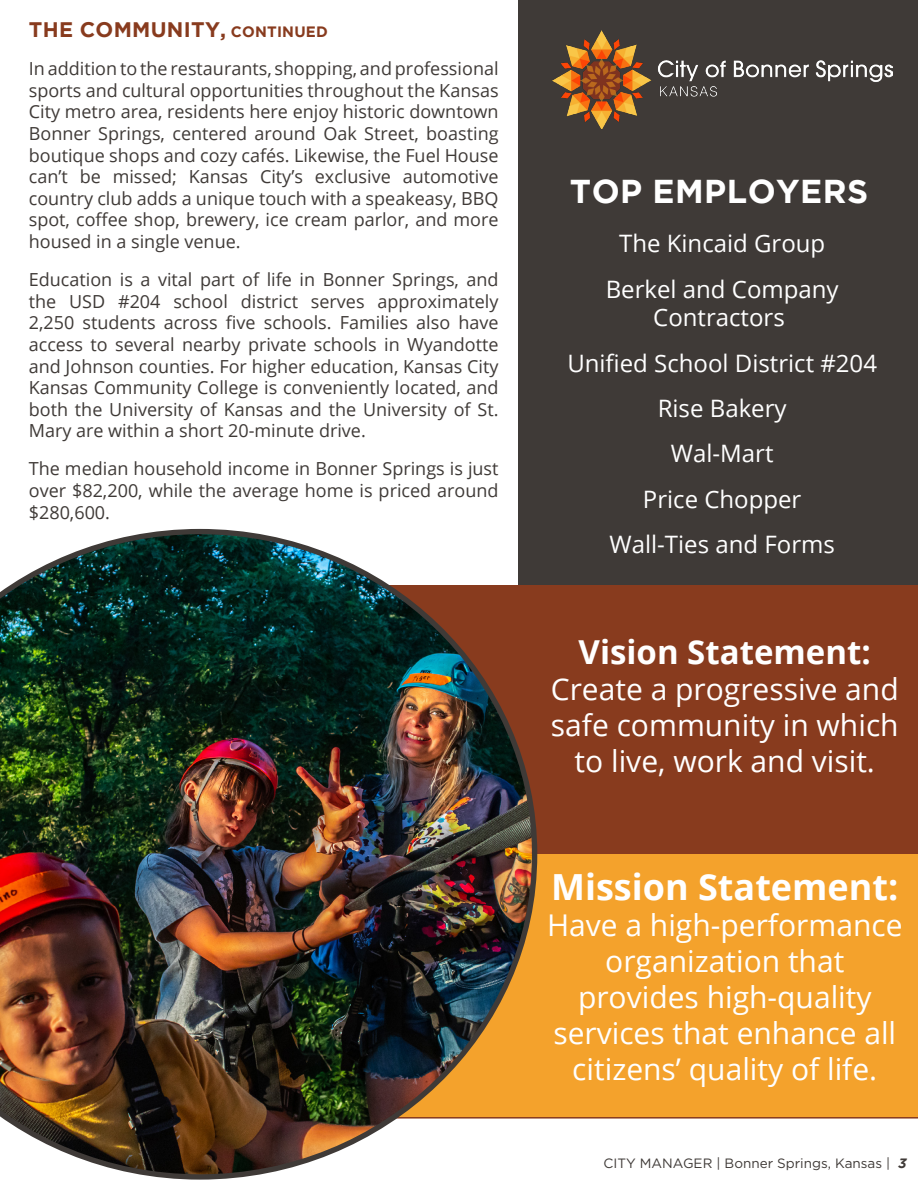
<style>
.page{position:relative;width:918px;height:1188px;background:#fff}
.page>*{position:absolute;margin:0;border:0;box-sizing:border-box;transform-origin:0 0}
.t1{font:700 36px "Open Sans";color:#fff}
.t2{font:700 33px "Open Sans";color:#fff}
.t3{font:700 33px "Gotham";letter-spacing:.015em;color:#fff}
.t4{font:30px/36px "Open Sans";color:#fff;text-align:center}
.text{font:24px/28.8px "Open Sans";color:#fff;text-align:center}
.t5{font:700 21px "Gotham";letter-spacing:.015em;color:#883b1e}
.text-2{font:18px/21.6px "Open Sans";color:#3f3a37;text-align:justify}
.t6{font:13.5px "Gotham";color:#3f3a37}
.s1{font-size:15px}
.s2{font-weight:700;font-style:italic}
</style>
<div class="page">
<div style="left:518px;top:0;width:400px;height:585px;background:#3f3a37"></div>
<div style="left:537px;top:854px;width:381px;height:265px;background:#f4a22c"></div>
<div style="left:226px;top:586px;width:692px;height:268px;background:#883b1e"></div>
<img style="left:0;top:529px;width:537px;height:651px">
<img style="left:553px;top:31px;width:340px;height:98px">
<p class="t5" style="left:29px;top:18px;width:300px">THE COMMUNITY, <span class="s1">CONTINUED</span></p>
<p class="text-2" style="left:29px;top:57px;width:471px">In addition to the restaurants, shopping, and professional sports and cultural opportunities throughout the Kansas City metro area, residents here enjoy historic downtown Bonner Springs, centered around Oak Street, boasting boutique shops and cozy cafés. Likewise, the Fuel House can’t be missed; Kansas City’s exclusive automotive country club adds a unique touch with a speakeasy, BBQ spot, coffee shop, brewery, ice cream parlor, and more housed in a single venue.</p>
<p class="text-2" style="left:29px;top:268px;width:471px">Education is a vital part of life in Bonner Springs, and the USD #204 school district serves approximately 2,250 students across five schools. Families also have access to several nearby private schools in Wyandotte and Johnson counties. For higher education, Kansas City Kansas Community College is conveniently located, and both the University of Kansas and the University of St.<br>Mary are within a short 20-minute drive.</p>
<p class="text-2" style="left:29px;top:458px;width:471px">The median household income in Bonner Springs is just over $82,200, while the average home is priced around $280,600.</p>
<p class="t3" style="left:570px;top:172px;width:300px">TOP EMPLOYERS</p>
<p class="text" style="left:619px;top:229px;width:208px">The Kincaid Group</p>
<p class="text" style="left:606px;top:274px;width:235px">Berkel and Company<br>Contractors</p>
<p class="text" style="left:567px;top:348px;width:311px">Unified School District #204</p>
<p class="text" style="left:658px;top:393px;width:130px">Rise Bakery</p>
<p class="text" style="left:671px;top:439px;width:104px">Wal-Mart</p>
<p class="text" style="left:643px;top:484px;width:160px">Price Chopper</p>
<p class="text" style="left:609px;top:529px;width:227px">Wall-Ties and Forms</p>
<p class="t2" style="left:579px;top:629px;width:294px">Vision Statement:</p>
<p class="t4" style="left:551px;top:671px;width:349px">Create a progressive and safe community in which to live, work and visit.</p>
<p class="t1" style="left:551px;top:862px;width:349px">Mission Statement:</p>
<p class="t4" style="left:547px;top:907px;width:357px">Have a high-performance organization that provides high-quality services that enhance all citizens’ quality of life.</p>
<p class="t6" style="left:604px;top:1155px;width:305px">CITY MANAGER | Bonner Springs, Kansas | <span class="s2">3</span></p>
</div>
